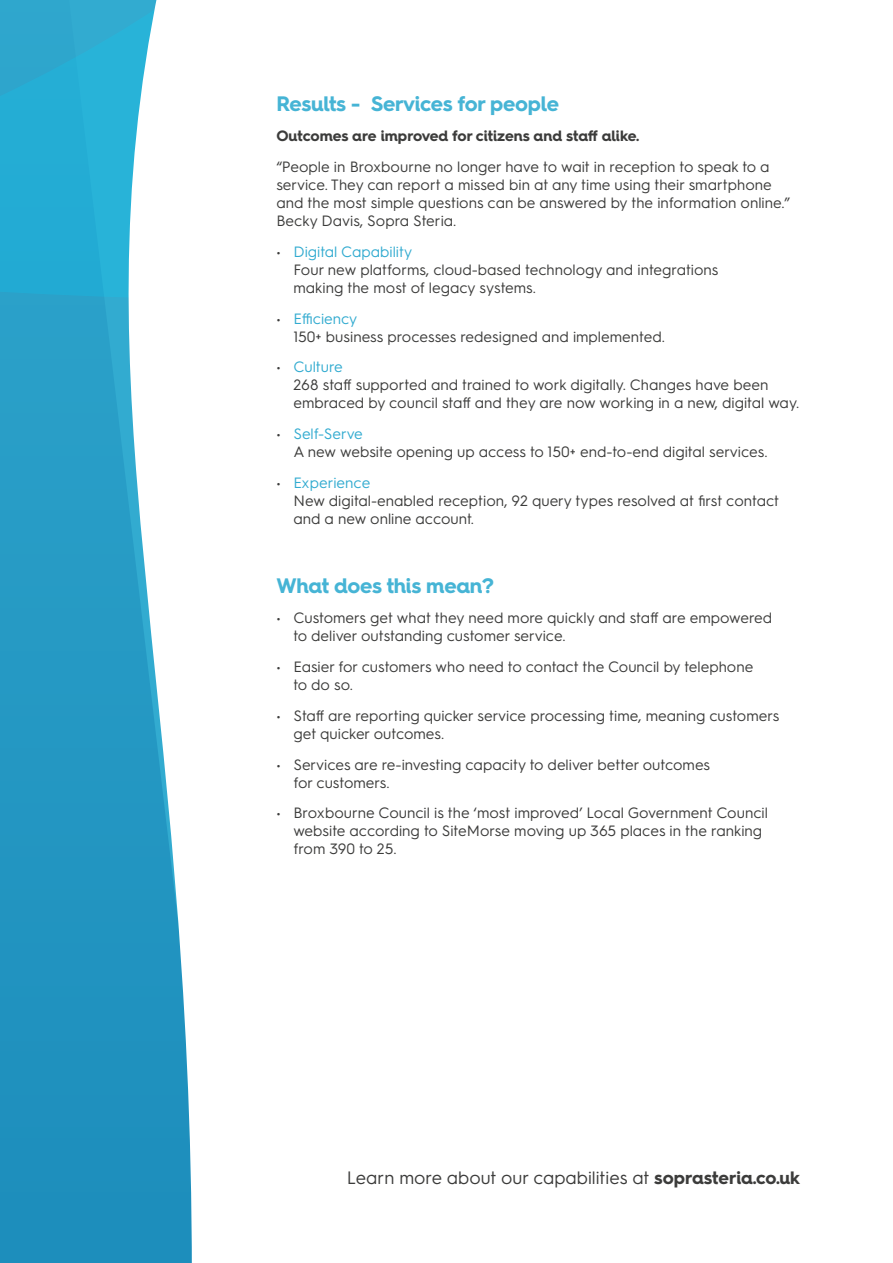
<style>
.page{position:relative;width:893px;height:1263px;background:#fff}
.page>*{position:absolute;margin:0;border:0;box-sizing:border-box;transform-origin:0 0}
.t1{font:700 21px "Hurme Geometric Sans 4";letter-spacing:-.015em;color:#46b4d5}
.t2{font:18px "Hurme Geometric Sans 3";color:#3c3c3b}
.t3{font:15px/18px "Hurme Geometric Sans 3";color:#3c3c3b}
.t4{font:700 15px "Hurme Geometric Sans 4";letter-spacing:-.005em;color:#3c3c3b}
.s1{color:#32abd0}
.s2{font-family:"Hurme Geometric Sans 4";font-weight:700}
</style>
<div class="page">
<svg style="left:0;top:300px;width:122px;height:963px"></svg>
<svg style="left:0;top:0;width:122px;height:300px;fill:#25acd4"></svg>
<svg style="left:122px;top:0;width:70px;height:1263px"></svg>
<h1 class="t1" style="left:276px;top:88px;width:284px">Results - Services for people</h1>
<p class="t4" style="left:276px;top:125px;width:364px">Outcomes are improved for citizens and staff alike.</p>
<p class="t3" style="left:276px;top:157px;width:515px">“People in Broxbourne no longer have to wait in reception to speak to a service. They can report a missed bin at any time using their smartphone and the most simple questions can be answered by the information online.” Becky Davis, Sopra Steria.</p>
<p class="t3" style="left:293px;top:242px;width:427px;text-indent:-17px">• <span class="s1">Digital Capability<br></span>Four new platforms, cloud-based technology and integrations making the most of legacy systems.</p>
<p class="t3" style="left:293px;top:308px;width:373px;text-indent:-17px">• <span class="s1">Efficiency<br></span>150+ business processes redesigned and implemented.</p>
<p class="t3" style="left:293px;top:357px;width:507px;text-indent:-17px">• <span class="s1">Culture<br></span>268 staff supported and trained to work digitally. Changes have been embraced by council staff and they are now working in a new, digital way.</p>
<p class="t3" style="left:293px;top:424px;width:476px;text-indent:-17px">• <span class="s1">Self-Serve<br></span>A new website opening up access to 150+ end-to-end digital services.</p>
<p class="t3" style="left:293px;top:473px;width:487px;text-indent:-17px">• <span class="s1">Experience<br></span>New digital-enabled reception, 92 query types resolved at first contact and a new online account.</p>
<h1 class="t1" style="left:276px;top:570px;width:219px">What does this mean?</h1>
<p class="t3" style="left:293px;top:608px;width:480px;text-indent:-17px">• Customers get what they need more quickly and staff are empowered to deliver outstanding customer service.</p>
<p class="t3" style="left:293px;top:657px;width:461px;text-indent:-17px">• Easier for customers who need to contact the Council by telephone to do so.</p>
<p class="t3" style="left:293px;top:706px;width:487px;text-indent:-17px">• Staff are reporting quicker service processing time, meaning customers get quicker outcomes.</p>
<p class="t3" style="left:293px;top:754px;width:418px;text-indent:-17px">• Services are re-investing capacity to deliver better outcomes for customers.</p>
<p class="t3" style="left:293px;top:803px;width:476px;text-indent:-17px">• Broxbourne Council is the ‘most improved’ Local Government Council website according to SiteMorse moving up 365 places in the ranking from 390 to 25.</p>
<p class="t2" style="left:347px;top:1165px;width:455px">Learn more about our capabilities at <span class="s2">soprasteria.co.uk</span></p>
</div>
